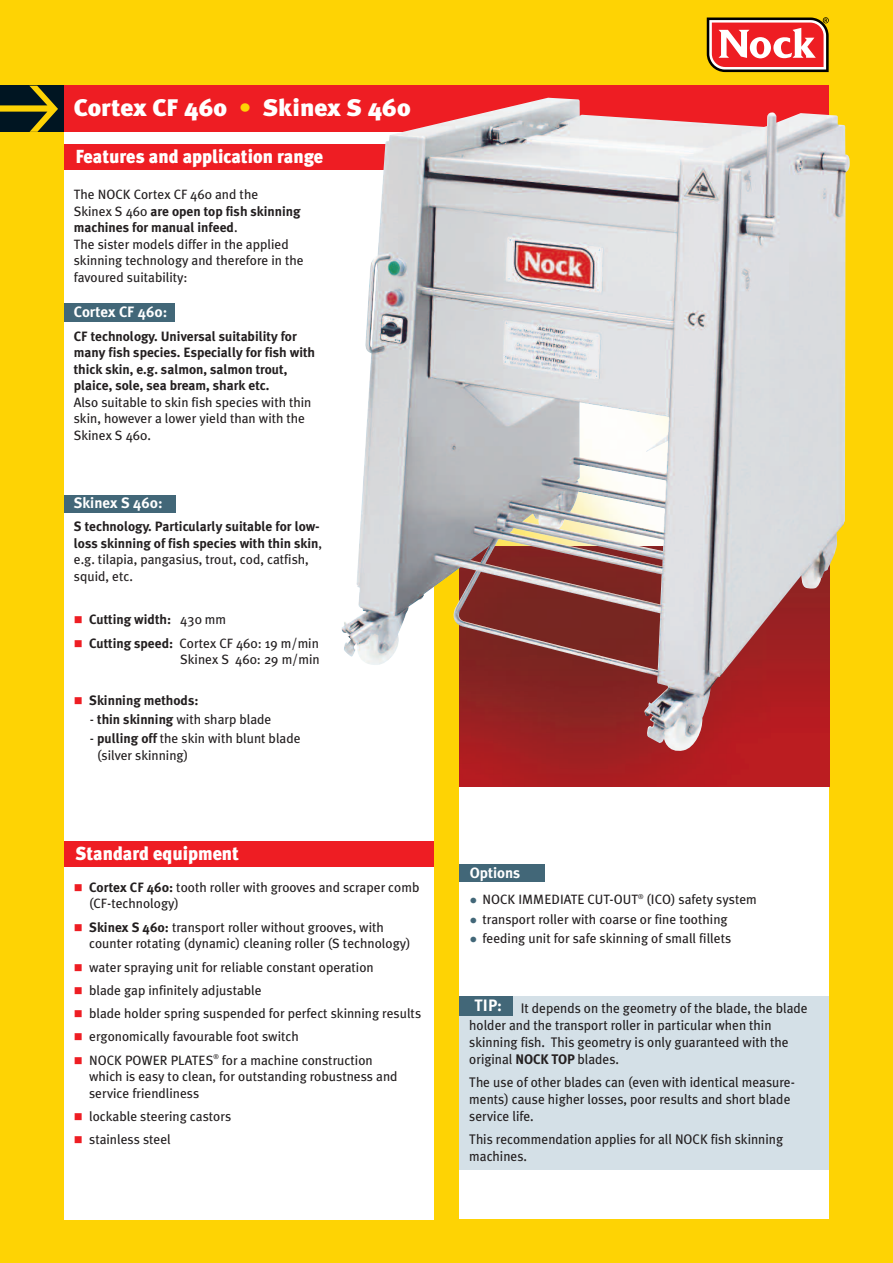
<style>
.page{position:relative;width:893px;height:1263px;background:#fed304}
.page>*{position:absolute;margin:0;border:0;box-sizing:border-box;transform-origin:0 0}
.t1{font:900 24px "Meta Plus";color:#fff;scale:1.06 1}
.t2{font:900 18.9px "Meta Plus";color:#fff;scale:.96 1}
.t3{font:700 16.5px "Meta Plus";color:#fff}
.t4{font:700 15px "Meta Plus";color:#fff}
.t5{font:13.8px/17.1px "Meta Plus";color:#231f20}
.t6{font:13.5px/16.5px "Meta Plus";color:#231f20}
.t7{font:700 13.5px/16.5px "Meta Plus";color:#231f20}
.s1{color:#fed304}
.s2{font-weight:700}
.s3{font-weight:400}
.s4{color:#ee1d23}
.s5{color:#426778}
</style>
<div class="page">
<div style="left:64px;top:85px;width:370px;height:1134px;background:#fff"></div>
<div style="left:459px;top:85px;width:370px;height:1133px;background:#fff"></div>
<div style="left:459px;top:865px;width:86px;height:17px;background:#426778"></div>
<div style="left:459px;top:996px;width:370px;height:174px;background:#d4e0e7"></div>
<div style="left:459px;top:996px;width:54px;height:20px;background:#426778"></div>
<img style="left:459px;top:751px;width:370px;height:35px">
<div style="left:64px;top:841px;width:370px;height:26px;background:#ee1d23"></div>
<div style="left:64px;top:145px;width:370px;height:25px;background:#ee1d23"></div>
<div style="left:64px;top:304px;width:110px;height:18px;background:#426778"></div>
<div style="left:64px;top:496px;width:111px;height:17px;background:#426778"></div>
<div style="left:64px;top:85px;width:765px;height:47px;background:#ee1d23"></div>
<div style="left:0;top:85px;width:64px;height:47px;background:#001522"></div>
<svg style="left:0;top:86px;width:58px;height:46px"></svg>
<img style="left:341px;top:98px;width:509px;height:653px">
<svg style="left:707px;top:17px;width:122px;height:55px;background:#d56461"></svg>
<h1 class="t1" style="left:74px;top:94px;width:319px">Cortex CF 460 <span class="s1">•</span> Skinex S 460</h1>
<h2 class="t2" style="left:75px;top:146px;width:260px">Features and application range</h2>
<p class="t6" style="left:74px;top:186px;width:231px">The NOCK Cortex CF 460 and the<br>Skinex S 460 <span class="s2">are open top fish skinning machines for manual infeed</span>.<br>The sister models differ in the applied skinning technology and therefore in the favoured suitability:</p>
<p class="t4" style="left:74px;top:303px;width:95px">Cortex CF 460:</p>
<p class="t7" style="left:74px;top:328px;width:243px">CF technology. Universal suitability for many fish species. Especially for fish with thick skin, e.g. salmon, salmon trout, plaice, sole, sea bream, shark etc.</p>
<p class="t6" style="left:74px;top:394px;width:239px">Also suitable to skin fish species with thin skin, however a lower yield than with the<br>Skinex S 460.</p>
<p class="t4" style="left:74px;top:494px;width:90px">Skinex S 460:</p>
<p class="t7" style="left:74px;top:518px;width:250px">S technology. Particularly suitable for low&shy;loss skinning of fish species with thin skin<span class="s3">, e.g. tilapia, pangasius, trout, cod, catfish, squid, etc.</span></p>
<p class="t7" style="left:74px;top:611px;width:154px"><span class="s4">■</span> Cutting width: <span class="s3">430 mm</span></p>
<p class="t6" style="left:74px;top:635px;width:247px;text-align:right"><span class="s4">■</span> <span class="s2">Cutting speed:</span> Cortex CF 460: 19 m/min<br>Skinex S 460: 29 m/min</p>
<p class="t7" style="left:74px;top:692px;width:126px"><span class="s4">■</span> Skinning methods:</p>
<p class="t6" style="left:90px;top:711px;width:183px">- <span class="s2">thin skinning</span> with sharp blade</p>
<p class="t6" style="left:97px;top:730px;width:205px;text-indent:-7px">- <span class="s2">pulling off</span> the skin with blunt blade (silver skinning)</p>
<h2 class="t2" style="left:75px;top:842px;width:172px">Standard equipment</h2>
<p class="t6" style="left:89px;top:879px;width:332px;text-indent:-15px"><span class="s4">■</span> <span class="s2">Cortex CF 460:</span> tooth roller with grooves and scraper comb (CF-technology)</p>
<p class="t6" style="left:89px;top:919px;width:323px;text-indent:-15px"><span class="s4">■</span> <span class="s2">Skinex S 460:</span> transport roller without grooves, with counter rotating (dynamic) cleaning roller (S technology)</p>
<p class="t6" style="left:74px;top:958px;width:301px"><span class="s4">■</span> water spraying unit for reliable constant operation</p>
<p class="t6" style="left:74px;top:982px;width:189px"><span class="s4">■</span> blade gap infinitely adjustable</p>
<p class="t6" style="left:74px;top:1005px;width:349px"><span class="s4">■</span> blade holder spring suspended for perfect skinning results</p>
<p class="t6" style="left:74px;top:1028px;width:227px"><span class="s4">■</span> ergonomically favourable foot switch</p>
<p class="t6" style="left:89px;top:1052px;width:310px;text-indent:-15px"><span class="s4">■</span> NOCK POWER PLATES<sup>®</sup> for a machine construction which is easy to clean, for outstanding robustness and service friendliness</p>
<p class="t6" style="left:74px;top:1108px;width:159px"><span class="s4">■</span> lockable steering castors</p>
<p class="t6" style="left:74px;top:1131px;width:99px"><span class="s4">■</span> stainless steel</p>
<p class="t4" style="left:470px;top:864px;width:52px">Options</p>
<p class="t6" style="left:470px;top:891px;width:289px"><span class="s5">●</span> NOCK IMMEDIATE CUT-OUT<sup>®</sup> (ICO) safety system</p>
<p class="t6" style="left:470px;top:911px;width:259px"><span class="s5">●</span> transport roller with coarse or fine toothing</p>
<p class="t6" style="left:470px;top:930px;width:263px"><span class="s5">●</span> feeding unit for safe skinning of small fillets</p>
<p class="t3" style="left:475px;top:996px;width:29px">TIP:</p>
<p class="t5" style="left:469px;top:1000px;width:340px;text-indent:51px">It depends on the geometry of the blade, the blade holder and the transport roller in particular when thin skinning fish. This geometry is only guaranteed with the original <span class="s2">NOCK TOP</span> blades.</p>
<p class="t5" style="left:469px;top:1073px;width:327px">The use of other blades can (even with identical measure&shy;ments) cause higher losses, poor results and short blade service life.</p>
<p class="t5" style="left:469px;top:1130px;width:315px">This recommendation applies for all NOCK fish skinning machines.</p>
</div>
